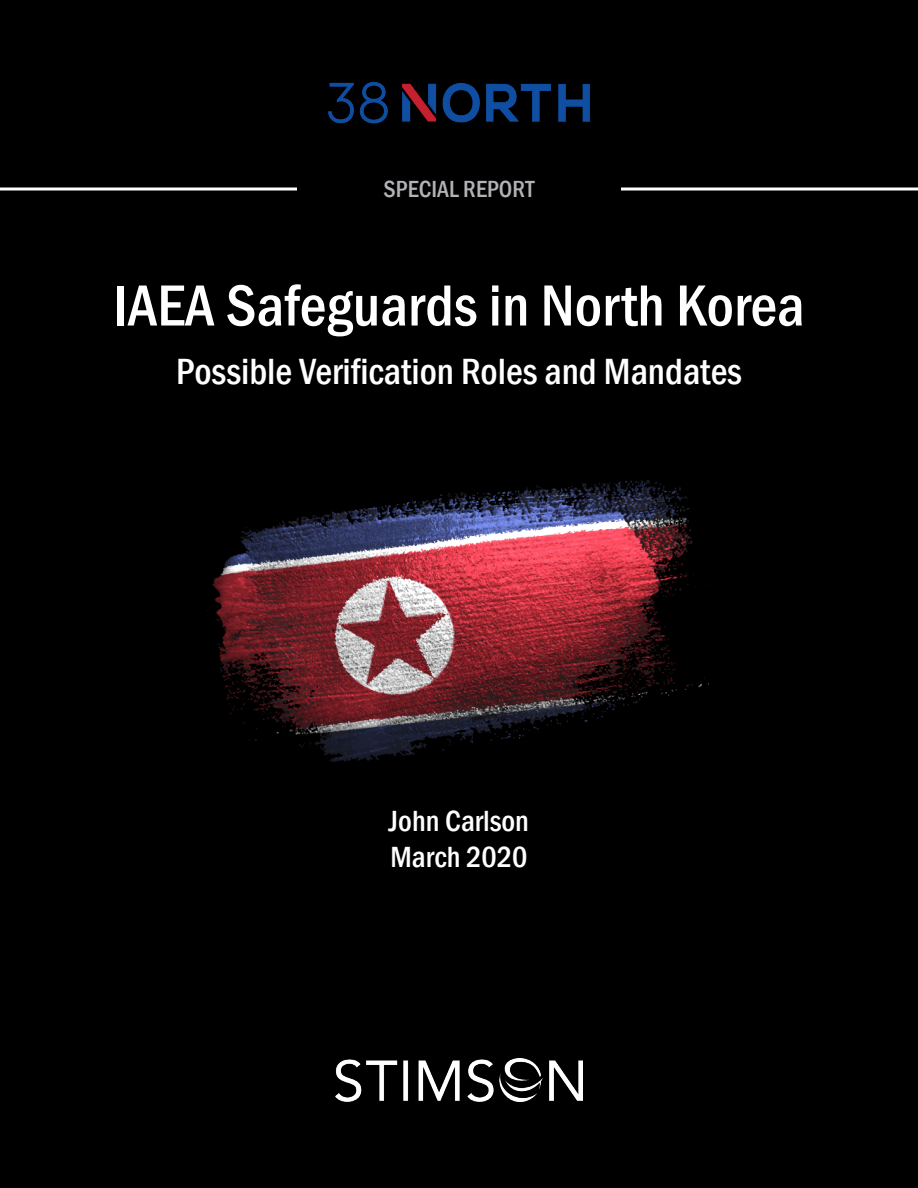
<style>
.page{position:relative;width:918px;height:1188px;background:#fff}
.page>*{position:absolute;margin:0;border:0;box-sizing:border-box;transform-origin:0 0}
.t1{font:500 condensed 60px "Franklin Gothic";color:#fff}
.t2{font:500 condensed 37.5px "Franklin Gothic";color:#fff}
.t3{font:500 condensed 30px "Franklin Gothic";color:#fff}
.t4{font:500 condensed 24px "Franklin Gothic";color:#b2b3b7}
</style>
<div class="page">
<img style="left:0;top:0;width:918px;height:1188px">
<img style="left:326px;top:81px;width:266px;height:43px">
<img style="left:336px;top:1058px;width:246px;height:44px">
<hr style="left:0;top:188px;width:297px;height:2px;background:#fff">
<hr style="left:621px;top:188px;width:297px;height:2px;background:#fff">
<p class="t4" style="left:384px;top:174px;width:152px">SPECIAL REPORT</p>
<p class="t1" style="left:113px;top:266px;width:693px">IAEA Safeguards in North Korea</p>
<p class="t2" style="left:176px;top:347px;width:567px">Possible Verification Roles and Mandates</p>
<p class="t3" style="left:389px;top:801px;width:142px">John Carlson</p>
<p class="t3" style="left:390px;top:837px;width:139px">March 2020</p>
</div>
